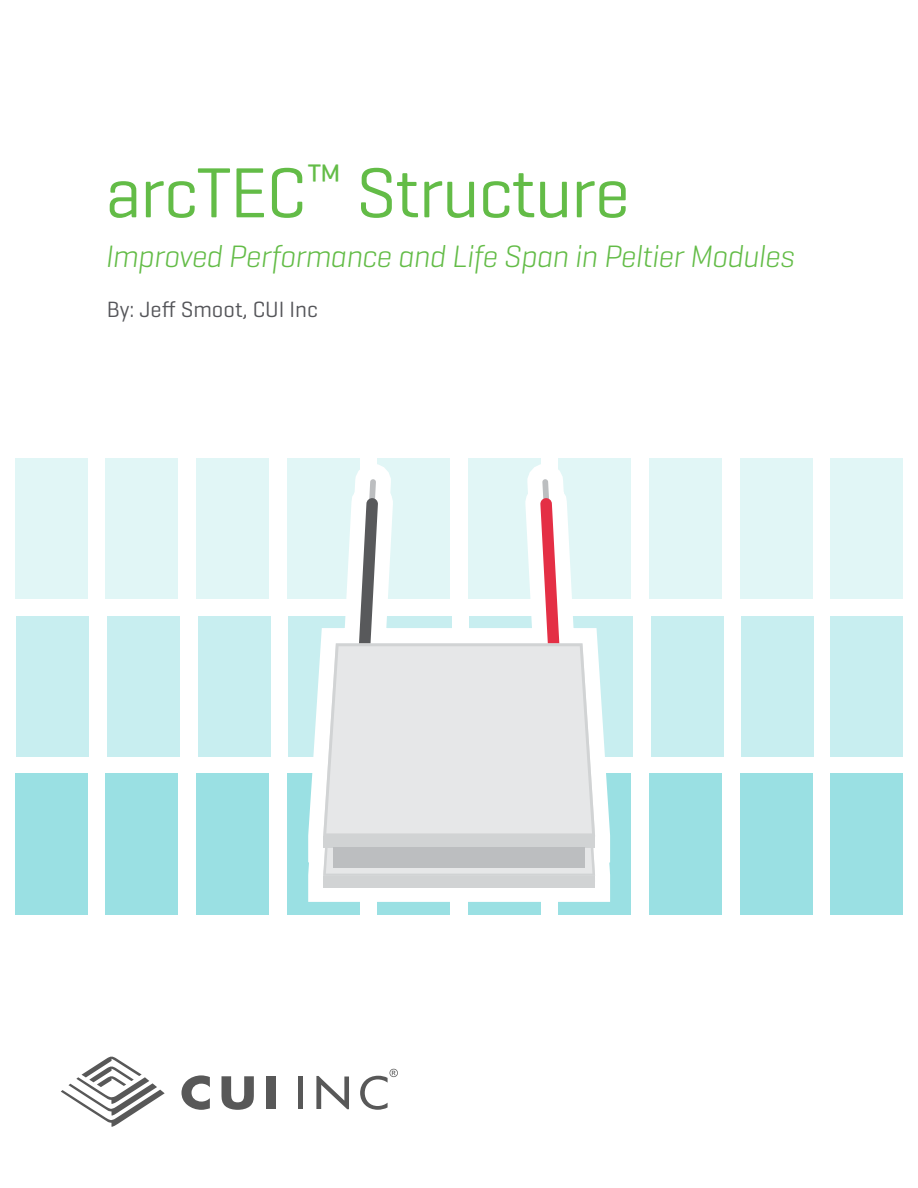
<style>
.page{position:relative;width:918px;height:1188px;background:#fff}
.page>*{position:absolute;margin:0;border:0;box-sizing:border-box;transform-origin:0 0}
.t1{font:72px "Geogrotesque";letter-spacing:-.02em;color:#63bc47}
.t2{font:italic 300 31.5px "Geogrotesque";letter-spacing:-.02em;color:#63bc47}
.t3{font:22.5px "Geogrotesque";color:#55565a}
</style>
<div class="page">
<svg style="left:61px;top:1056px;width:104px;height:71px"></svg>
<hr style="left:299px;top:1076px;width:4px;height:33px;background:#585858">
<svg style="left:316px;top:1076px;width:33px;height:33px"></svg>
<svg style="left:182px;top:1075px;width:28px;height:35px"></svg>
<svg style="left:222px;top:1076px;width:32px;height:34px"></svg>
<div style="left:266px;top:1076px;width:9px;height:33px;background:#585858"></div>
<svg style="left:360px;top:1069px;width:38px;height:41px"></svg>
<div style="left:15px;top:774px;width:72px;height:141px;background:#9ae0e3"></div>
<div style="left:17px;top:616px;width:72px;height:141px;background:#c8eef0"></div>
<div style="left:15px;top:458px;width:72px;height:141px;background:#e1f6f6"></div>
<div style="left:106px;top:774px;width:72px;height:141px;background:#9ae0e3"></div>
<div style="left:107px;top:616px;width:73px;height:141px;background:#c8eef0"></div>
<div style="left:106px;top:458px;width:72px;height:141px;background:#e1f6f6"></div>
<div style="left:196px;top:774px;width:73px;height:141px;background:#9ae0e3"></div>
<div style="left:198px;top:616px;width:72px;height:141px;background:#c8eef0"></div>
<div style="left:196px;top:458px;width:73px;height:141px;background:#e1f6f6"></div>
<div style="left:287px;top:774px;width:72px;height:141px;background:#9ae0e3"></div>
<div style="left:289px;top:616px;width:72px;height:141px;background:#c8eef0"></div>
<div style="left:287px;top:458px;width:72px;height:141px;background:#e1f6f6"></div>
<div style="left:559px;top:774px;width:72px;height:141px;background:#9ae0e3"></div>
<div style="left:560px;top:616px;width:73px;height:141px;background:#c8eef0"></div>
<div style="left:559px;top:458px;width:72px;height:141px;background:#e1f6f6"></div>
<div style="left:649px;top:774px;width:73px;height:141px;background:#9ae0e3"></div>
<div style="left:651px;top:616px;width:72px;height:141px;background:#c8eef0"></div>
<div style="left:649px;top:458px;width:73px;height:141px;background:#e1f6f6"></div>
<div style="left:740px;top:774px;width:72px;height:141px;background:#9ae0e3"></div>
<div style="left:742px;top:616px;width:72px;height:141px;background:#c8eef0"></div>
<div style="left:740px;top:458px;width:72px;height:141px;background:#e1f6f6"></div>
<div style="left:831px;top:774px;width:72px;height:141px;background:#9ae0e3"></div>
<div style="left:831px;top:616px;width:72px;height:141px;background:#c8eef0"></div>
<div style="left:831px;top:458px;width:72px;height:141px;background:#e1f6f6"></div>
<svg style="left:293px;top:458px;width:332px;height:457px"></svg>
<svg style="left:356px;top:479px;width:22px;height:164px"></svg>
<svg style="left:540px;top:479px;width:22px;height:164px"></svg>
<svg style="left:323px;top:848px;width:272px;height:28px;background:#e0e1e2"></svg>
<div style="left:323px;top:876px;width:272px;height:11px;background:#d1d3d4"></div>
<svg style="left:323px;top:643px;width:272px;height:193px;background:#e6e7e8"></svg>
<div style="left:323px;top:836px;width:272px;height:12px;background:#d1d3d4"></div>
<div style="left:334px;top:848px;width:251px;height:20px;background:#bcbec0"></div>
<h1 class="t1" style="left:105px;top:148px;width:526px">arcTEC<sup>™</sup> Structure</h1>
<p class="t2" style="left:105px;top:236px;width:690px">Improved Performance and Life Span in Peltier Modules</p>
<p class="t3" style="left:107px;top:295px;width:213px">By: Jeff Smoot, CUI Inc</p>
</div>
